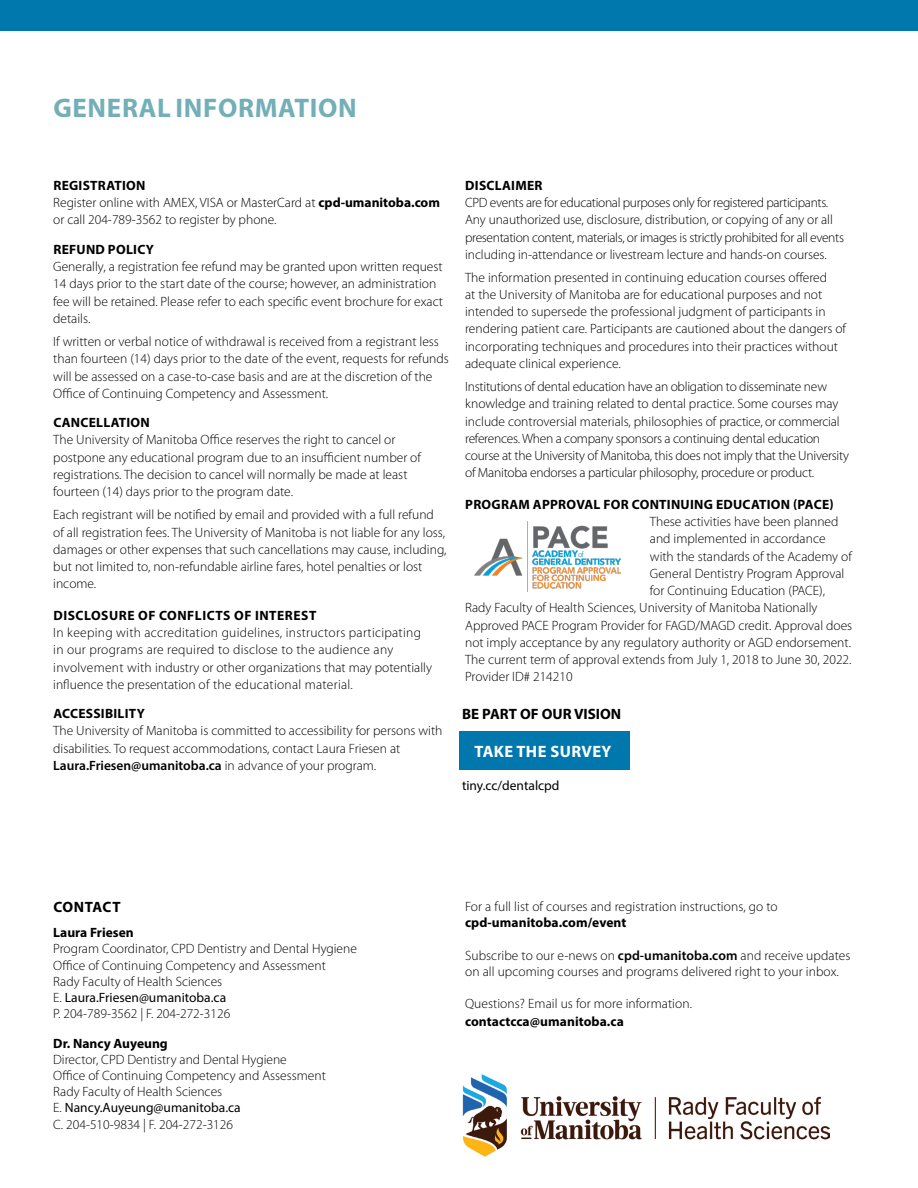
<style>
.page{position:relative;width:918px;height:1188px;background:#fff}
.page>*{position:absolute;margin:0;border:0;box-sizing:border-box;transform-origin:0 0}
.t1{font:700 27px "Myriad Pro";letter-spacing:.025em;color:#73afb7}
.t2{font:700 16.5px "Myriad Pro";letter-spacing:.025em;color:#fff}
.t3{font:700 15px "Myriad Pro";color:#000}
.t4{font:700 15px "Myriad Pro";letter-spacing:.025em;color:#000}
.t5{font:300 13.5px/17.2px "Myriad Pro";color:#000}
.t6{font:300 13.5px/17.2px "Myriad Pro";letter-spacing:-.02em;color:#000}
.t7{font:300 13.5px/17.2px "Myriad Pro";letter-spacing:-.025em;color:#000}
.t8{font:300 13.5px/17.2px "Myriad Pro";letter-spacing:.02em;color:#000}
.t9{font:700 13.5px "Myriad Pro";letter-spacing:.02em;color:#000}
.t10{font:700 13.5px "Myriad Pro";letter-spacing:.04em;color:#000}
.t11{font:700 13.5px "Myriad Pro";color:#000}
.t12{font:13.5px "Myriad Pro";color:#000}
.s1{font-weight:700}
.s2{font-weight:600}
.s3{font-weight:400}
</style>
<div class="page">
<div style="left:0;top:0;width:918px;height:31px;background:#0078ae"></div>
<img style="left:462px;top:1074px;width:367px;height:83px">
<img style="left:474px;top:521px;width:147px;height:71px">
<div style="left:459px;top:731px;width:170px;height:38px;background:#0078ae"></div>
<h1 class="t1" style="left:53px;top:91px;width:305px">GENERAL INFORMATION</h1>
<p class="t5" style="left:53px;top:177px;width:388px"><span class="s1">REGISTRATION<br></span>Register online with AMEX, VISA or MasterCard at <span class="s1">cpd-umanitoba.com </span>or call 204-789-3562 to register by phone.</p>
<p class="t9" style="left:53px;top:240px;width:102px">REFUND POLICY</p>
<p class="t5" style="left:53px;top:258px;width:391px">Generally, a registration fee refund may be granted upon written request 14 days prior to the start date of the course; however, an administration fee will be retained. Please refer to each specific event brochure for exact details.</p>
<p class="t5" style="left:53px;top:333px;width:397px">If written or verbal notice of withdrawal is received from a registrant less than fourteen (14) days prior to the date of the event, requests for refunds will be assessed on a case-to-case basis and are at the discretion of the Office of Continuing Competency and Assessment.</p>
<p class="t9" style="left:53px;top:414px;width:98px">CANCELLATION</p>
<p class="t5" style="left:53px;top:431px;width:369px">The University of Manitoba Office reserves the right to cancel or postpone any educational program due to an insufficient number of registrations. The decision to cancel will normally be made at least fourteen (14) days prior to the program date.</p>
<p class="t5" style="left:53px;top:506px;width:395px">Each registrant will be notified by email and provided with a full refund of all registration fees. The University of Manitoba is not liable for any loss, damages or other expenses that such cancellations may cause, including, but not limited to, non-refundable airline fares, hotel penalties or lost income.</p>
<p class="t10" style="left:53px;top:606px;width:265px">DISCLOSURE OF CONFLICTS OF INTEREST</p>
<p class="t8" style="left:53px;top:624px;width:380px">In keeping with accreditation guidelines, instructors participating in our programs are required to disclose to the audience any involvement with industry or other organizations that may potentially influence the presentation of the educational material.</p>
<p class="t9" style="left:53px;top:705px;width:93px">ACCESSIBILITY</p>
<p class="t5" style="left:53px;top:722px;width:391px">The University of Manitoba is committed to accessibility for persons with disabilities. To request accommodations, contact Laura Friesen at<br><span class="s2">Laura.Friesen@umanitoba.ca</span> in advance of your program.</p>
<p class="t9" style="left:465px;top:177px;width:79px">DISCLAIMER</p>
<p class="t7" style="left:465px;top:194px;width:380px">CPD events are for educational purposes only for registered participants.<br>Any unauthorized use, disclosure, distribution, or copying of any or all presentation content, materials, or images is strictly prohibited for all events including in-attendance or livestream lecture and hands-on courses.</p>
<p class="t5" style="left:465px;top:268px;width:383px">The information presented in continuing education courses offered<br>at the University of Manitoba are for educational purposes and not intended to supersede the professional judgment of participants in rendering patient care. Participants are cautioned about the dangers of incorporating techniques and procedures into their practices without adequate clinical experience.</p>
<p class="t6" style="left:465px;top:378px;width:385px">Institutions of dental education have an obligation to disseminate new knowledge and training related to dental practice. Some courses may include controversial materials, philosophies of practice, or commercial references. When a company sponsors a continuing dental education course at the University of Manitoba, this does not imply that the University of Manitoba endorses a particular philosophy, procedure or product.</p>
<p class="t9" style="left:465px;top:495px;width:370px">PROGRAM APPROVAL FOR CONTINUING EDUCATION (PACE)</p>
<p class="t5" style="left:650px;top:513px;width:190px">These activities have been planned</p>
<p class="t5" style="left:650px;top:530px;width:177px">and implemented in accordance</p>
<p class="t5" style="left:650px;top:547px;width:203px">with the standards of the Academy of</p>
<p class="t5" style="left:650px;top:565px;width:196px">General Dentistry Program Approval</p>
<p class="t5" style="left:650px;top:582px;width:177px">for Continuing Education (PACE),</p>
<p class="t5" style="left:465px;top:599px;width:354px">Rady Faculty of Health Sciences, University of Manitoba Nationally</p>
<p class="t5" style="left:465px;top:616px;width:389px">Approved PACE Program Provider for FAGD/MAGD credit. Approval does</p>
<p class="t5" style="left:465px;top:634px;width:387px">not imply acceptance by any regulatory authority or AGD endorsement.</p>
<p class="t5" style="left:465px;top:651px;width:388px">The current term of approval extends from July 1, 2018 to June 30, 2022.</p>
<p class="t5" style="left:465px;top:668px;width:109px">Provider ID# 214210</p>
<p class="t3" style="left:462px;top:704px;width:161px">BE PART OF OUR VISION</p>
<p class="t2" style="left:474px;top:741px;width:139px">TAKE THE SURVEY</p>
<p class="t12" style="left:462px;top:777px;width:99px">tiny.cc/dentalcpd</p>
<p class="t4" style="left:53px;top:897px;width:69px">CONTACT</p>
<p class="t11" style="left:53px;top:924px;width:82px">Laura Friesen</p>
<p class="t5" style="left:53px;top:941px;width:305px;line-height:16.2px">Program Coordinator, CPD Dentistry and Dental Hygiene Office of Continuing Competency and Assessment<br>Rady Faculty of Health Sciences<br>E. <span class="s3">Laura.Friesen@umanitoba.ca<br></span>P. 204-789-3562 | F. 204-272-3126</p>
<p class="t11" style="left:53px;top:1034px;width:116px">Dr. Nancy Auyeung</p>
<p class="t5" style="left:53px;top:1051px;width:274px;line-height:16.2px">Director, CPD Dentistry and Dental Hygiene<br>Office of Continuing Competency and Assessment Rady Faculty of Health Sciences<br>E. <span class="s3">Nancy.Auyeung@umanitoba.ca<br></span>C. 204-510-9834 | F. 204-272-3126</p>
<p class="t5" style="left:465px;top:898px;width:314px">For a full list of courses and registration instructions, go to</p>
<p class="t9" style="left:465px;top:914px;width:163px">cpd-umanitoba.com/event</p>
<p class="t5" style="left:465px;top:947px;width:387px;line-height:16.2px">Subscribe to our e-news on <span class="s2">cpd-umanitoba.com</span> and receive updates on all upcoming courses and programs delivered right to your inbox.</p>
<p class="t5" style="left:465px;top:995px;width:228px">Questions? Email us for more information.</p>
<p class="t9" style="left:465px;top:1013px;width:160px">contactcca@umanitoba.ca</p>
</div>
